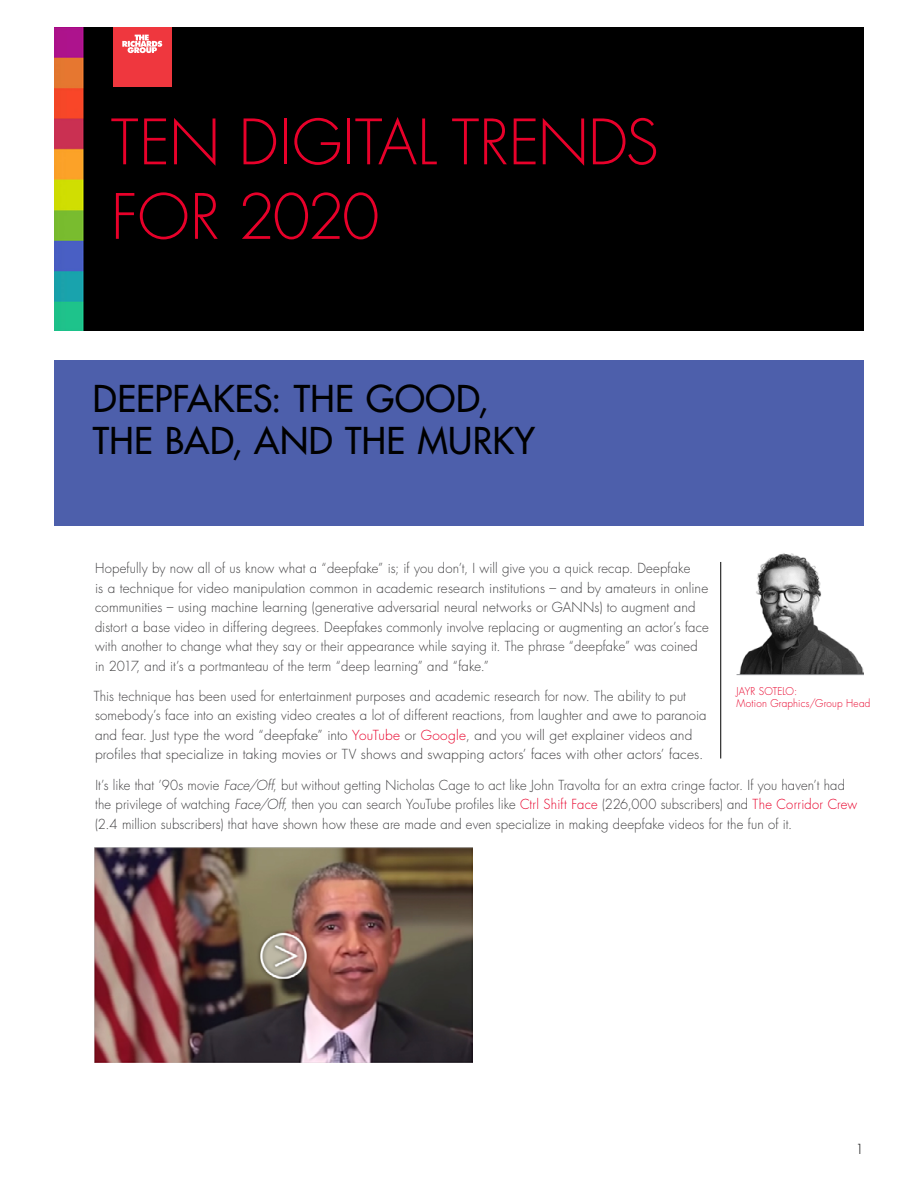
<style>
.page{position:relative;width:918px;height:1188px;background:#fff}
.page>*{position:absolute;margin:0;border:0;box-sizing:border-box;transform-origin:0 0}
.t1{font:300 60.75px/74.6px "Futura Std";letter-spacing:-.005em;color:#e8002a}
.t2{font:500 36px/42px "Futura Std";letter-spacing:.01em;color:#000}
.t3{font:300 13.5px/19.5px "Futura Std";letter-spacing:.01em;color:#414042}
.t4{font:300 13.5px/19.5px "Futura Std";letter-spacing:.01em;color:#414042;scale:.96 1}
.t5{font:300 13.5px "Futura Std";color:#000}
.t6{font:300 10.5px/12px "Futura Std";letter-spacing:.02em;color:#e8002a;scale:.95 1}
.s1{color:#e8002a}
.s2{font-style:italic}
</style>
<div class="page">
<div style="left:54px;top:360px;width:810px;height:165px;background:#4d5fab"></div>
<hr style="left:720px;top:562px;width:1px;height:197px;background:#000">
<img style="left:740px;top:553px;width:124px;height:121px">
<hr style="left:737px;top:674px;width:127px;height:1px;background:#939598">
<img style="left:94px;top:848px;width:378px;height:215px">
<div style="left:54px;top:27px;width:810px;height:303px;background:#000"></div>
<img style="left:54px;top:27px;width:118px;height:303px">
<div style="left:113px;top:27px;width:59px;height:59px;background:#ef373e"></div>
<svg style="left:122px;top:35px;width:40px;height:18px"></svg>
<div style="left:111px;top:114px;width:622px;height:203px;background:#000"></div>
<h1 class="t1" style="left:111px;top:107px;width:549px">TEN DIGITAL TRENDS<br>FOR 2020</h1>
<h2 class="t2" style="left:93px;top:378px;width:444px">DEEPFAKES: THE GOOD,<br>THE BAD, AND THE MURKY</h2>
<p class="t3" style="left:95px;top:559px;width:615px">Hopefully by now all of us know what a “deepfake” is; if you don’t, I will give you a quick recap. Deepfake<br>is a technique for video manipulation common in academic research institutions – and by amateurs in online communities – using machine learning (generative adversarial neural networks or GANNs) to augment and distort a base video in differing degrees. Deepfakes commonly involve replacing or augmenting an actor’s face with another to change what they say or their appearance while saying it. The phrase “deepfake” was coined in 2017, and it’s a portmanteau of the term “deep learning” and “fake.”</p>
<p class="t3" style="left:94px;top:687px;width:614px">This technique has been used for entertainment purposes and academic research for now. The ability to put somebody’s face into an existing video creates a lot of different reactions, from laughter and awe to paranoia and fear. Just type the word “deepfake” into <span class="s1">YouTube</span> or <span class="s1">Google</span>, and you will get explainer videos and profiles that specialize in taking movies or TV shows and swapping actors’ faces with other actors’ faces.</p>
<p class="t6" style="left:737px;top:685px;width:142px">JAYR SOTELO:<br>Motion Graphics/Group Head</p>
<p class="t4" style="left:95px;top:775px;width:795px">It’s like that ’90s movie <span class="s2">Face/Off</span>, but without getting Nicholas Cage to act like John Travolta for an extra cringe factor. If you haven’t had the privilege of watching <span class="s2">Face/Off</span>, then you can search YouTube profiles like <span class="s1">Ctrl Shift Face</span> (226,000 subscribers) and <span class="s1">The Corridor Crew </span>(2.4 million subscribers) that have shown how these are made and even specialize in making deepfake videos for the fun of it.</p>
<p class="t5" style="left:856px;top:1141px;width:10px">1</p>
</div>
